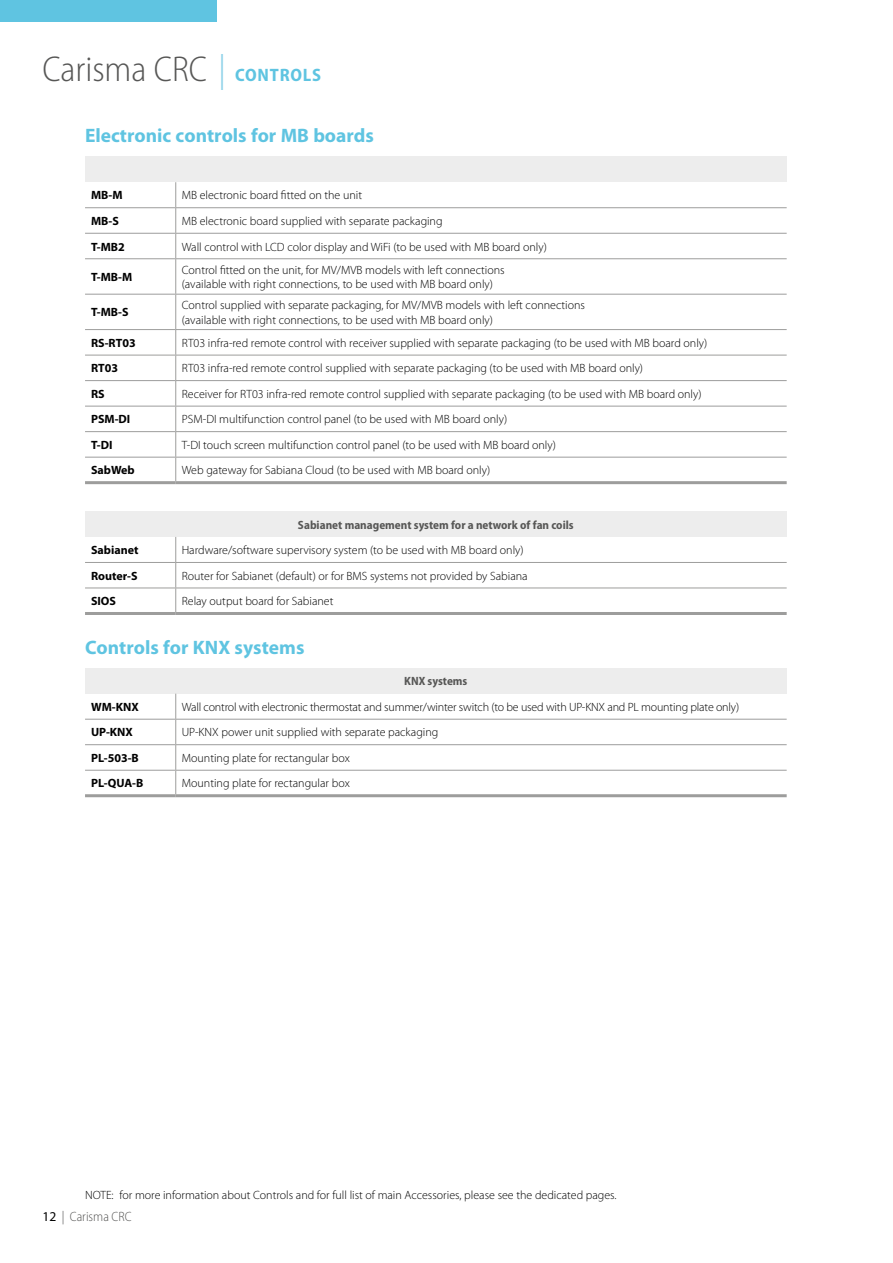
<style>
.page{position:relative;width:893px;height:1263px;background:#fff}
.page>*{position:absolute;margin:0;border:0;box-sizing:border-box;transform-origin:0 0}
.t1{font:300 semi-condensed 36px "Myriad Pro";color:#575756}
.t2{font:700 19.5px "Myriad Pro";color:#5fc4e1}
.t3{font:700 semi-condensed 18px "Myriad Pro";letter-spacing:.045em;color:#5fc4e1}
.t4{font:300 semi-condensed 13.5px "Myriad Pro";color:#575756}
.t5{font:300 12px/14.4px "Myriad Pro";color:#000}
.t6{font:700 12px "Myriad Pro";color:#000}
.t7{font:700 semi-condensed 12px "Myriad Pro";color:#575756}
.s1{font-weight:300;font-size:36px;color:#8bd1e8}
.s2{font-weight:400;font-stretch:normal;color:#000}
</style>
<div class="page">
<div style="left:85px;top:157px;width:702px;height:25px;background:#ededed"></div>
<hr style="left:85px;top:207px;width:91px;height:1px;background:#9d9d9c">
<hr style="left:176px;top:207px;width:611px;height:1px;background:#9d9d9c">
<hr style="left:85px;top:233px;width:91px;height:1px;background:#9d9d9c">
<hr style="left:176px;top:233px;width:611px;height:1px;background:#9d9d9c">
<svg style="left:175px;top:182px;width:1px;height:76px"></svg>
<hr style="left:85px;top:258px;width:91px;height:1px;background:#9d9d9c">
<hr style="left:176px;top:258px;width:611px;height:1px;background:#9d9d9c">
<hr style="left:175px;top:259px;width:1px;height:35px;background:#9d9d9c">
<hr style="left:85px;top:294px;width:91px;height:1px;background:#9d9d9c">
<hr style="left:176px;top:294px;width:611px;height:1px;background:#9d9d9c">
<hr style="left:175px;top:295px;width:1px;height:34px;background:#9d9d9c">
<hr style="left:85px;top:329px;width:91px;height:1px;background:#9d9d9c">
<hr style="left:176px;top:329px;width:611px;height:1px;background:#9d9d9c">
<hr style="left:85px;top:355px;width:91px;height:1px;background:#9d9d9c">
<hr style="left:176px;top:355px;width:611px;height:1px;background:#9d9d9c">
<hr style="left:85px;top:380px;width:91px;height:1px;background:#9d9d9c">
<hr style="left:176px;top:380px;width:611px;height:1px;background:#9d9d9c">
<hr style="left:85px;top:406px;width:91px;height:1px;background:#9d9d9c">
<hr style="left:176px;top:406px;width:611px;height:1px;background:#9d9d9c">
<svg style="left:175px;top:330px;width:1px;height:151px"></svg>
<hr style="left:85px;top:481px;width:91px;height:3px;background:#9d9d9c">
<hr style="left:176px;top:481px;width:611px;height:3px;background:#9d9d9c">
<hr style="left:85px;top:431px;width:91px;height:1px;background:#9d9d9c">
<hr style="left:176px;top:431px;width:611px;height:1px;background:#9d9d9c">
<hr style="left:85px;top:457px;width:91px;height:1px;background:#9d9d9c">
<hr style="left:176px;top:457px;width:611px;height:1px;background:#9d9d9c">
<div style="left:85px;top:511px;width:702px;height:26px;background:#ededed"></div>
<hr style="left:85px;top:562px;width:91px;height:1px;background:#9d9d9c">
<hr style="left:176px;top:562px;width:611px;height:1px;background:#9d9d9c">
<hr style="left:85px;top:588px;width:91px;height:1px;background:#9d9d9c">
<hr style="left:176px;top:588px;width:611px;height:1px;background:#9d9d9c">
<svg style="left:175px;top:537px;width:1px;height:75px"></svg>
<hr style="left:85px;top:612px;width:91px;height:3px;background:#9d9d9c">
<hr style="left:176px;top:612px;width:611px;height:3px;background:#9d9d9c">
<div style="left:85px;top:668px;width:702px;height:26px;background:#ededed"></div>
<hr style="left:85px;top:719px;width:91px;height:1px;background:#9d9d9c">
<hr style="left:176px;top:719px;width:611px;height:1px;background:#9d9d9c">
<hr style="left:85px;top:744px;width:91px;height:1px;background:#9d9d9c">
<hr style="left:176px;top:744px;width:611px;height:1px;background:#9d9d9c">
<hr style="left:85px;top:770px;width:91px;height:1px;background:#9d9d9c">
<hr style="left:176px;top:770px;width:611px;height:1px;background:#9d9d9c">
<svg style="left:175px;top:694px;width:1px;height:100px"></svg>
<hr style="left:85px;top:794px;width:91px;height:3px;background:#9d9d9c">
<hr style="left:176px;top:794px;width:611px;height:3px;background:#9d9d9c">
<div style="left:0;top:0;width:217px;height:21px;background:#5fc4e1"></div>
<h3 class="t3" style="left:219px;top:63px;width:104px"><span class="s1">|</span> CONTROLS</h3>
<h2 class="t2" style="left:85px;top:123px;width:290px">Electronic controls for MB boards</h2>
<h1 class="t1" style="left:43px;top:47px;width:166px">Carisma CRC</h1>
<p class="t6" style="left:91px;top:188px;width:33px">MB-M</p>
<p class="t5" style="left:182px;top:188px;width:182px">MB electronic board fitted on the unit</p>
<p class="t6" style="left:91px;top:213px;width:29px">MB-S</p>
<p class="t5" style="left:182px;top:214px;width:262px">MB electronic board supplied with separate packaging</p>
<p class="t6" style="left:91px;top:239px;width:35px">T-MB2</p>
<p class="t5" style="left:182px;top:239px;width:367px">Wall control with LCD color display and WiFi (to be used with MB board only)</p>
<p class="t6" style="left:91px;top:269px;width:43px">T-MB-M</p>
<p class="t5" style="left:182px;top:262px;width:324px">Control fitted on the unit, for MV/MVB models with left connections (available with right connections, to be used with MB board only)</p>
<p class="t6" style="left:91px;top:304px;width:39px">T-MB-S</p>
<p class="t5" style="left:182px;top:298px;width:405px">Control supplied with separate packaging, for MV/MVB models with left connections (available with right connections, to be used with MB board only)</p>
<p class="t6" style="left:91px;top:335px;width:46px">RS-RT03</p>
<p class="t5" style="left:182px;top:335px;width:527px">RT03 infra-red remote control with receiver supplied with separate packaging (to be used with MB board only)</p>
<p class="t6" style="left:91px;top:360px;width:29px">RT03</p>
<p class="t5" style="left:182px;top:361px;width:463px">RT03 infra-red remote control supplied with separate packaging (to be used with MB board only)</p>
<p class="t6" style="left:91px;top:386px;width:15px">RS</p>
<p class="t5" style="left:182px;top:387px;width:521px">Receiver for RT03 infra-red remote control supplied with separate packaging (to be used with MB board only)</p>
<p class="t6" style="left:91px;top:411px;width:41px">PSM-DI</p>
<p class="t5" style="left:182px;top:412px;width:327px">PSM-DI multifunction control panel (to be used with MB board only)</p>
<p class="t6" style="left:91px;top:437px;width:23px">T-DI</p>
<p class="t5" style="left:182px;top:438px;width:376px">T-DI touch screen multifunction control panel (to be used with MB board only)</p>
<p class="t6" style="left:91px;top:462px;width:45px">SabWeb</p>
<p class="t5" style="left:182px;top:463px;width:310px">Web gateway for Sabiana Cloud (to be used with MB board only)</p>
<p class="t7" style="left:298px;top:517px;width:277px">Sabianet management system for a network of fan coils</p>
<p class="t6" style="left:91px;top:542px;width:49px">Sabianet</p>
<p class="t5" style="left:182px;top:543px;width:343px">Hardware/software supervisory system (to be used with MB board only)</p>
<p class="t6" style="left:91px;top:568px;width:48px">Router-S</p>
<p class="t5" style="left:182px;top:568px;width:347px">Router for Sabianet (default) or for BMS systems not provided by Sabiana</p>
<p class="t6" style="left:91px;top:593px;width:26px">SIOS</p>
<p class="t5" style="left:182px;top:594px;width:153px">Relay output board for Sabianet</p>
<h2 class="t2" style="left:85px;top:634px;width:221px">Controls for KNX systems</h2>
<p class="t7" style="left:404px;top:674px;width:65px">KNX systems</p>
<p class="t6" style="left:91px;top:699px;width:49px">WM-KNX</p>
<p class="t5" style="left:182px;top:700px;width:559px">Wall control with electronic thermostat and summer/winter switch (to be used with UP-KNX and PL mounting plate only)</p>
<p class="t6" style="left:91px;top:724px;width:43px">UP-KNX</p>
<p class="t5" style="left:182px;top:725px;width:258px">UP-KNX power unit supplied with separate packaging</p>
<p class="t6" style="left:91px;top:750px;width:49px">PL-503-B</p>
<p class="t5" style="left:182px;top:751px;width:170px">Mounting plate for rectangular box</p>
<p class="t6" style="left:91px;top:776px;width:54px">PL-QUA-B</p>
<p class="t5" style="left:182px;top:776px;width:170px">Mounting plate for rectangular box</p>
<p class="t5" style="left:85px;top:1188px;width:533px">NOTE: for more information about Controls and for full list of main Accessories, please see the dedicated pages.</p>
<p class="t4" style="left:43px;top:1208px;width:91px"><span class="s2">12</span> | Carisma CRC</p>
</div>
